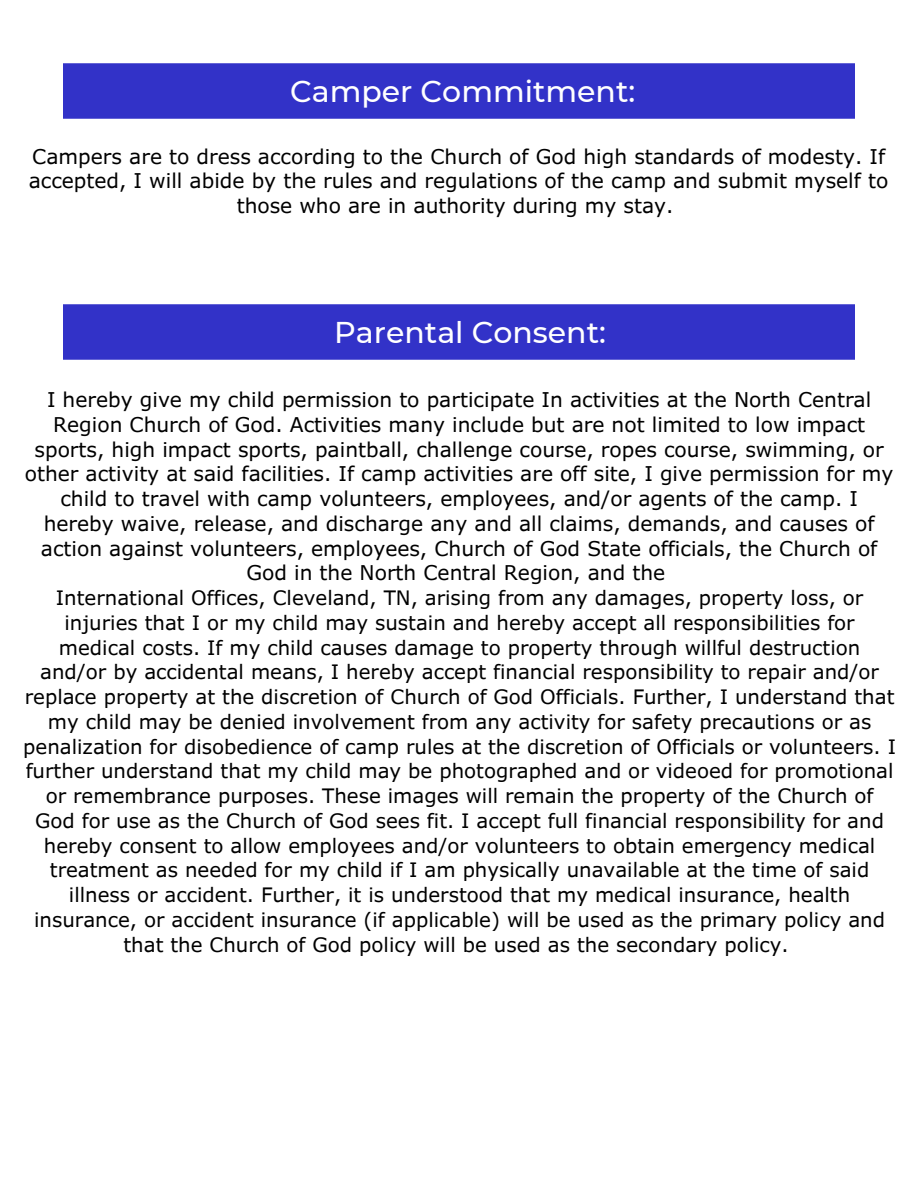
<style>
.page{position:relative;width:918px;height:1188px;background:#fff}
.page>*{position:absolute;margin:0;border:0;box-sizing:border-box;transform-origin:0 0}
.t1{font:500 30px "Montserrat";color:#fff}
.t2{font:20.25px/24.8px "Verdana Pro";color:#000;text-align:center}
.t3{font:19.8px/24.8px "Verdana Pro";color:#000;text-align:center}
</style>
<div class="page">
<div style="left:63px;top:63px;width:791px;height:55px;background:#3232c8"></div>
<div style="left:63px;top:305px;width:791px;height:55px;background:#3232c8"></div>
<p class="t1" style="left:290px;top:73px;width:347px">Camper Commitment:</p>
<p class="t2" style="left:29px;top:143px;width:861px">Campers are to dress according to the Church of God high standards of modesty. If accepted, I will abide by the rules and regulations of the camp and submit myself to those who are in authority during my stay.</p>
<h1 class="t1" style="left:334px;top:314px;width:273px">Parental Consent:</h1>
<h1 class="t2" style="left:25px;top:387px;width:870px">I hereby give my child permission to participate In activities at the North Central Region Church of God. Activities many include but are not limited to low impact sports, high impact sports, paintball, challenge course, ropes course, swimming, or other activity at said facilities. If camp activities are off site, I give permission for my child to travel with camp volunteers, employees, and/or agents of the camp. I hereby waive, release, and discharge any and all claims, demands, and causes of action against volunteers, employees, Church of God State officials, the Church of God in the North Central Region, and the</h1>
<p class="t3" style="left:23px;top:585px;width:874px">International Offices, Cleveland, TN, arising from any damages, property loss, or injuries that I or my child may sustain and hereby accept all responsibilities for<br>medical costs. If my child causes damage to property through willful destruction<br>and/or by accidental means, I hereby accept financial responsibility to repair and/or replace property at the discretion of Church of God Officials. Further, I understand that my child may be denied involvement from any activity for safety precautions or as penalization for disobedience of camp rules at the discretion of Officials or volunteers. I further understand that my child may be photographed and or videoed for promotional or remembrance purposes. These images will remain the property of the Church of<br>God for use as the Church of God sees fit. I accept full financial responsibility for and hereby consent to allow employees and/or volunteers to obtain emergency medical treatment as needed for my child if I am physically unavailable at the time of said illness or accident. Further, it is understood that my medical insurance, health insurance, or accident insurance (if applicable) will be used as the primary policy and that the Church of God policy will be used as the secondary policy.</p>
</div>
